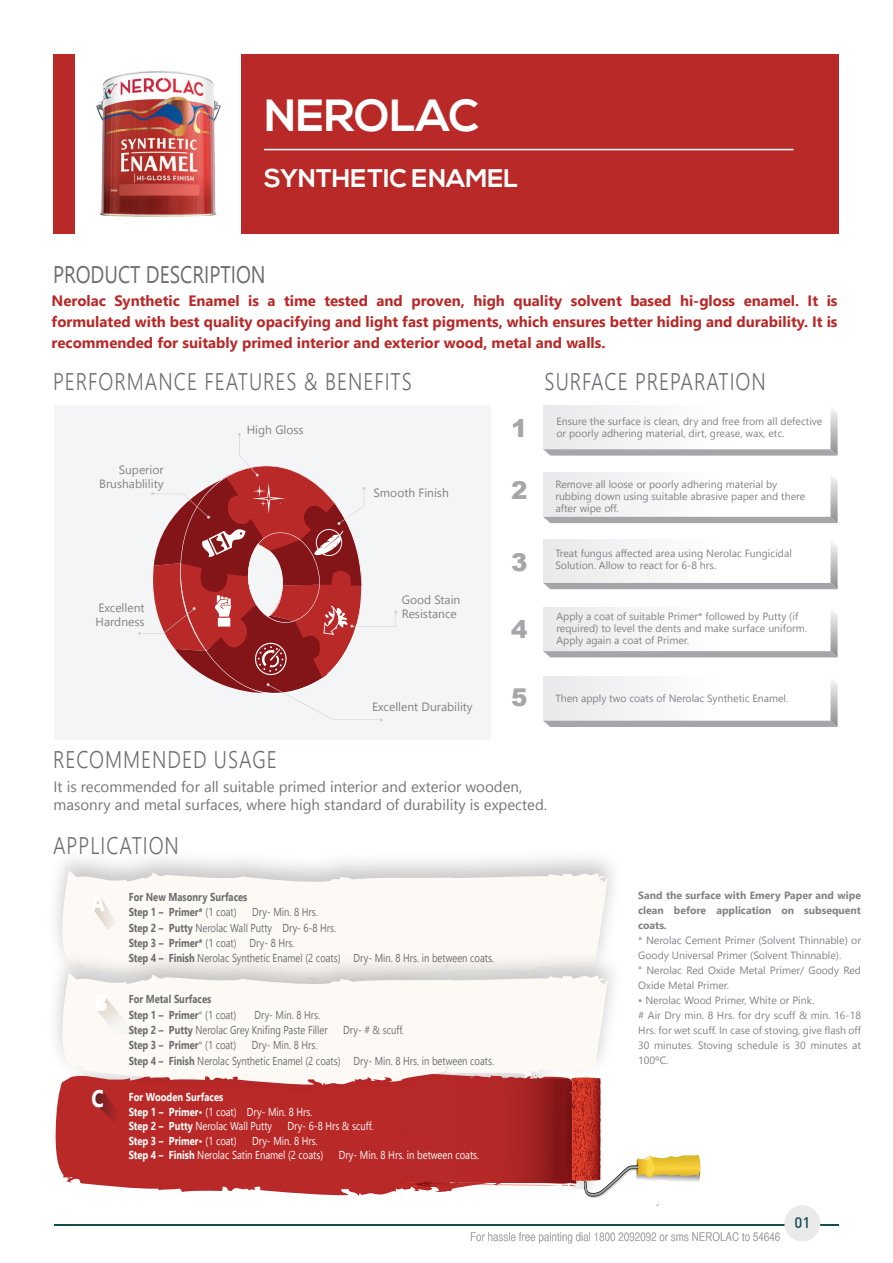
<style>
.page{position:relative;width:893px;height:1263px;background:#fff}
.page>*{position:absolute;margin:0;border:0;box-sizing:border-box;transform-origin:0 0}
.t1{font:700 45px "Nexa";color:#fff}
.t2{font:700 25.5px "Nexa";color:#fff}
.t3{font:900 24.6px "Arial";color:#a5a6aa}
.t4{font:300 24px "Nirmala UI";letter-spacing:.05em;color:#6c6d70;scale:.82 1}
.t5{font:24px "Nirmala UI";color:#6c6d70;scale:.82 1}
.t6{font:700 24px "Nirmala UI";color:#fff;scale:.82 1}
.t7{font:700 15px/21px "Nirmala UI";color:#b82928;text-align:justify}
.t8{font:15px/18px "Nirmala UI";color:#767575}
.t9{font:500 15px "DIN";color:#124d4f}
.t10{font:12px/13.5px "Nirmala UI";color:#808285}
.t11{font:11.55px/15.3px "Nirmala UI";color:#6c6d70;scale:.82 1}
.t12{font:700 11.55px/15.3px "Nirmala UI";color:#6c6d70;scale:.82 1}
.t13{font:700 11.55px/14.5px "Nirmala UI";color:#fff;scale:.82 1}
.t14{font:11.55px/14.1px "Nirmala UI";color:#fff;scale:.82 1}
.t15{font:10.5px/15px "Nirmala UI";color:#808285}
.t16{font:700 10.5px/15px "Nirmala UI";color:#808285;text-align:justify}
.s1{font-weight:400}
.s2{font-weight:700}
.s3{font-size:24px;color:#fff}
.s4{font-weight:400;font-size:10.5px;color:#808285}
.s5{font-weight:400;font-size:10.5px}
</style>
<div class="page">
<div style="left:53px;top:54px;width:786px;height:179px;background:#b82928"></div>
<div style="left:76px;top:53px;width:165px;height:181px;background:#fff"></div>
<hr style="left:54px;top:1224px;width:785px;height:1px;background:#124d4f">
<div style="left:784px;top:1205px;width:36px;height:36px;background:#e9eae9;border-radius:50%"></div>
<svg style="left:471px;top:1232px;width:309px;height:11px"></svg>
<hr style="left:264px;top:149px;width:530px;height:1px;background:#fff">
<div style="left:54px;top:405px;width:437px;height:335px;background:#f4f5f6"></div>
<svg style="left:543px;top:473px;width:295px;height:50px"></svg>
<svg style="left:543px;top:539px;width:295px;height:50px"></svg>
<svg style="left:543px;top:405px;width:295px;height:51px"></svg>
<svg style="left:543px;top:677px;width:295px;height:50px"></svg>
<svg style="left:543px;top:607px;width:295px;height:50px"></svg>
<svg style="left:54px;top:871px;width:557px;height:69px;fill:#fdf9f5"></svg>
<svg style="left:55px;top:1101px;width:338px;height:95px;background:#bd3938"></svg>
<svg style="left:393px;top:1101px;width:308px;height:97px"></svg>
<img style="left:52px;top:940px;width:566px;height:161px">
<svg style="left:54px;top:973px;width:557px;height:113px;fill:#fdf9f5"></svg>
<svg style="left:138px;top:433px;width:259px;height:288px"></svg>
<img style="left:97px;top:71px;width:123px;height:146px">
<svg style="left:94px;top:1090px;width:28px;height:32px"></svg>
<svg style="left:94px;top:895px;width:23px;height:35px"></svg>
<svg style="left:97px;top:996px;width:40px;height:39px"></svg>
<h1 class="t1" style="left:264px;top:90px;width:216px">NEROLAC</h1>
<h2 class="t2" style="left:264px;top:163px;width:256px">SYNTHETIC ENAMEL</h2>
<h3 class="t5" style="left:53px;top:255px;width:261px">PRODUCT DESCRIPTION</h3>
<p class="t7" style="left:52px;top:289px;width:787px">Nerolac Synthetic Enamel is a time tested and proven, high quality solvent based hi-gloss enamel. It is formulated with best quality opacifying and light fast pigments, which ensures better hiding and durability. It is recommended for suitably primed interior and exterior wood, metal and walls.</p>
<h3 class="t4" style="left:53px;top:363px;width:439px">PERFORMANCE FEATURES &amp; BENEFITS</h3>
<h3 class="t4" style="left:545px;top:363px;width:271px">SURFACE PREPARATION</h3>
<p class="t10" style="left:99px;top:462px;width:66px;text-align:right">Superior<br>Brushablility</p>
<p class="t10" style="left:96px;top:601px;width:50px">Excellent<br>Hardness</p>
<p class="t10" style="left:247px;top:423px;width:58px">High Gloss</p>
<p class="t10" style="left:374px;top:485px;width:77px">Smooth Finish</p>
<p class="t10" style="left:402px;top:593px;width:60px">Good Stain<br>Resistance</p>
<p class="t10" style="left:372px;top:699px;width:102px">Excellent Durability</p>
<p class="t15" style="left:556px;top:413px;width:267px">Ensure the surface is clean, dry and free from all defective</p>
<h3 class="t3" style="left:511px;top:410px;width:18px">1</h3>
<p class="t15" style="left:556px;top:425px;width:230px">or poorly adhering material, dirt, grease, wax, etc.</p>
<h3 class="t3" style="left:511px;top:472px;width:18px">2</h3>
<p class="t15" style="left:555px;top:477px;width:251px;line-height:12px">Remove all loose or poorly adhering material by rubbing down using suitable abrasive paper and there after wipe off.</p>
<p class="t15" style="left:555px;top:545px;width:238px">Treat fungus affected area using Nerolac Fungicidal</p>
<h3 class="t3" style="left:511px;top:544px;width:18px">3</h3>
<p class="t15" style="left:555px;top:557px;width:162px">Solution. Allow to react for 6-8 hrs.</p>
<h3 class="t3" style="left:511px;top:612px;width:18px">4</h3>
<p class="t15" style="left:556px;top:610px;width:252px;line-height:12px">Apply a coat of suitable Primer* followed by Putty (if required) to level the dents and make surface uniform.</p>
<p class="t15" style="left:556px;top:632px;width:134px">Apply again a coat of Primer.</p>
<h3 class="t3" style="left:511px;top:679px;width:18px">5</h3>
<p class="t15" style="left:555px;top:690px;width:235px">Then apply two coats of Nerolac Synthetic Enamel.</p>
<h3 class="t4" style="left:53px;top:740px;width:274px">RECOMMENDED USAGE</h3>
<h3 class="t8" style="left:54px;top:777px;width:495px">It is recommended for all suitable primed interior and exterior wooden, masonry and metal surfaces, where high standard of durability is expected.</h3>
<h3 class="t4" style="left:53px;top:826px;width:155px">APPLICATION</h3>
<p class="t12" style="left:129px;top:888px;width:146px">For New Masonry Surfaces<br>Step 1 – Primer* <span class="s1">(1 coat)</span></p>
<h3 class="t6" style="left:91px;top:882px;width:18px">A</h3>
<p class="t11" style="left:129px;top:904px;width:447px;text-indent:123px">Dry- Min. 8 Hrs.<br><span class="s2">Step 2 – Putty</span> Nerolac Wall Putty Dry- 6-8 Hrs.<br><span class="s2">Step 3 – Primer*</span> (1 coat) Dry- 8 Hrs.<br><span class="s2">Step 4 – Finish</span> Nerolac Synthetic Enamel (2 coats) Dry- Min. 8 Hrs. in between coats.</p>
<p class="t12" style="left:129px;top:991px;width:133px;text-indent:-34px"><span class="s3">B</span> For Metal Surfaces<br>Step 1 – Primer<span class="s4">°</span> <span class="s1">(1 coat)</span></p>
<p class="t11" style="left:129px;top:1006px;width:244px;text-indent:126px">Dry- Min. 8 Hrs.<br><span class="s2">Step 2 – Putty</span> Nerolac Grey Knifing Paste Filler</p>
<p class="t11" style="left:343px;top:1021px;width:75px">Dry- # &amp; scuff.</p>
<h3 class="t6" style="left:92px;top:1078px;width:17px">C</h3>
<p class="t12" style="left:129px;top:1036px;width:133px">Step 3 – Primer<span class="s4">°</span> <span class="s1">(1 coat)</span></p>
<p class="t11" style="left:129px;top:1037px;width:447px;text-indent:123px">Dry- Min. 8 Hrs.<br><span class="s2">Step 4 – Finish</span> Nerolac Synthetic Enamel (2 coats) Dry- Min. 8 Hrs. in between coats.</p>
<p class="t13" style="left:129px;top:1088px;width:226px">For Wooden Surfaces<br>Step 1 – Primer<span class="s5">•</span> <span class="s1">(1 coat) Dry- Min. 8 Hrs.<br></span>Step 2 – Putty <span class="s1">Nerolac Wall Putty</span></p>
<p class="t14" style="left:288px;top:1118px;width:106px">Dry- 6-8 Hrs &amp; scuff.</p>
<p class="t13" style="left:129px;top:1132px;width:133px">Step 3 – Primer<span class="s5">•</span> <span class="s1">(1 coat)</span></p>
<p class="t14" style="left:129px;top:1133px;width:239px;text-indent:123px">Dry- Min. 8 Hrs.<br><span class="s2">Step 4 – Finish</span> Nerolac Satin Enamel (2 coats)</p>
<p class="t14" style="left:339px;top:1147px;width:173px">Dry- Min. 8 Hrs. in between coats.</p>
<p class="t16" style="left:638px;top:886px;width:224px">Sand the surface with Emery Paper and wipe clean before application on subsequent coats.</p>
<p class="t15" style="left:638px;top:932px;width:224px">* Nerolac Cement Primer (Solvent Thinnable) or Goody Universal Primer (Solvent Thinnable).<br>° Nerolac Red Oxide Metal Primer/ Goody Red Oxide Metal Primer.</p>
<p class="t15" style="left:638px;top:992px;width:224px">• Nerolac Wood Primer, White or Pink.<br># Air Dry min. 8 Hrs. for dry scuff &amp; min. 16-18<br>Hrs. for wet scuff. In case of stoving, give flash off 30 minutes. Stoving schedule is 30 minutes at 100ºC.</p>
<h3 class="t9" style="left:794px;top:1213px;width:17px">01</h3>
</div>
